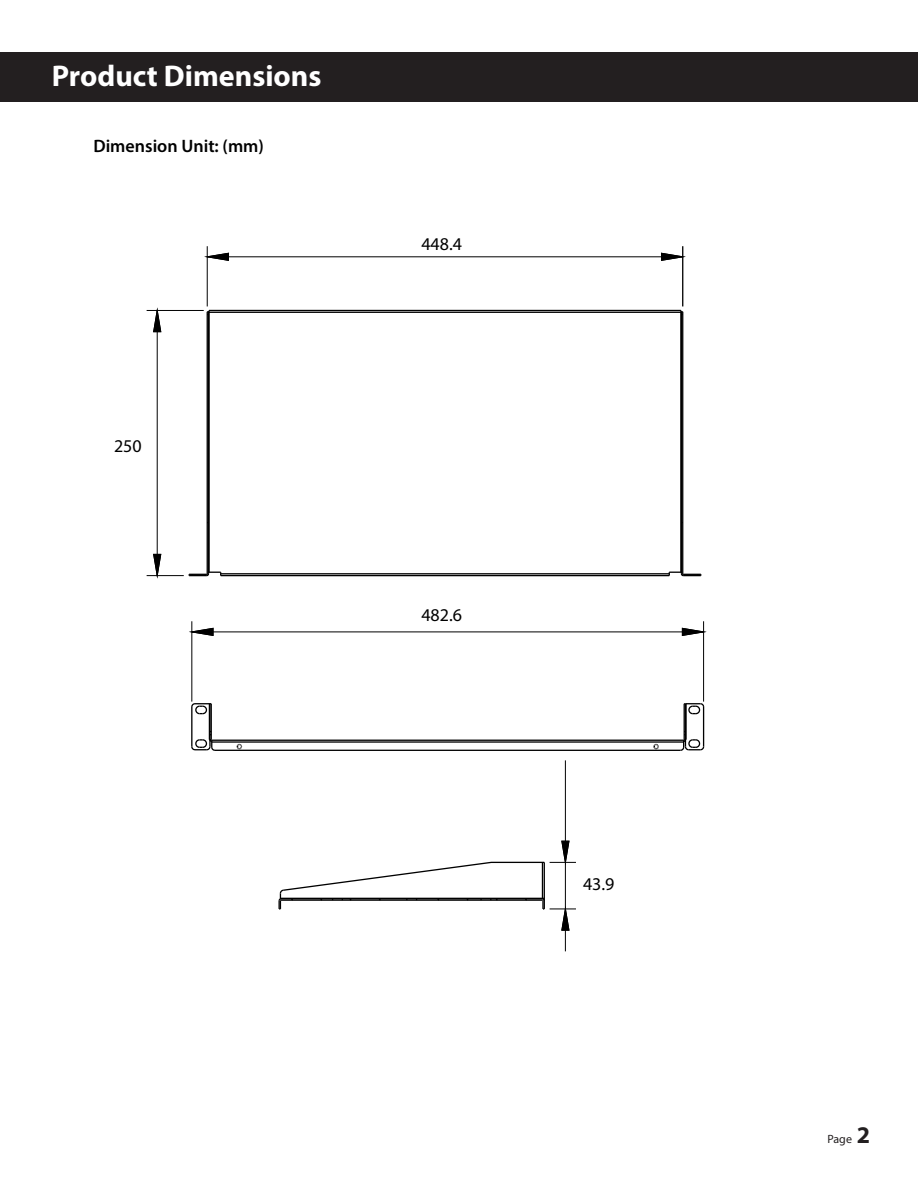
<style>
.page{position:relative;width:918px;height:1188px;background:#fff}
.page>*{position:absolute;margin:0;border:0;box-sizing:border-box;transform-origin:0 0}
.t1{font:700 30px "Myriad Pro";color:#fff}
.t2{font:600 18px "Myriad Pro";color:#000}
.t3{font:18px "Myriad Pro";color:#000}
.t4{font:12px "Myriad Pro";color:#231f20}
.s1{font-weight:700;font-size:24px}
</style>
<div class="page">
<div style="left:0;top:52px;width:918px;height:50px;background:#231f20"></div>
<hr style="left:207px;top:312px;width:1px;height:262px;background:#000">
<hr style="left:208px;top:310px;width:2px;height:262px;background:#000">
<hr style="left:221px;top:575px;width:448px;height:1px;background:#000">
<hr style="left:221px;top:573px;width:448px;height:1px;background:#000">
<hr style="left:209px;top:312px;width:472px;height:1px;background:#000">
<hr style="left:209px;top:310px;width:472px;height:1px;background:#000">
<hr style="left:680px;top:310px;width:2px;height:262px;background:#000">
<hr style="left:682px;top:312px;width:1px;height:262px;background:#000">
<hr style="left:703px;top:707px;width:1px;height:40px;background:#000">
<hr style="left:685px;top:704px;width:2px;height:36px;background:#000">
<hr style="left:684px;top:704px;width:1px;height:36px;background:#000">
<hr style="left:212px;top:740px;width:472px;height:1px;background:#000">
<hr style="left:212px;top:741px;width:472px;height:2px;background:#000">
<hr style="left:215px;top:750px;width:465px;height:1px;background:#000">
<hr style="left:211px;top:704px;width:1px;height:36px;background:#000">
<hr style="left:209px;top:704px;width:2px;height:43px;background:#000">
<hr style="left:191px;top:707px;width:1px;height:40px;background:#000">
<svg style="left:669px;top:572px;width:33px;height:5px"></svg>
<svg style="left:188px;top:572px;width:33px;height:5px"></svg>
<svg style="left:191px;top:703px;width:20px;height:12px"></svg>
<svg style="left:684px;top:703px;width:21px;height:12px"></svg>
<svg style="left:679px;top:731px;width:26px;height:20px"></svg>
<svg style="left:191px;top:731px;width:25px;height:20px"></svg>
<hr style="left:682px;top:246px;width:1px;height:60px;background:#000">
<hr style="left:207px;top:246px;width:1px;height:60px;background:#000">
<hr style="left:228px;top:256px;width:434px;height:1px;background:#000">
<svg style="left:661px;top:253px;width:25px;height:8px"></svg>
<svg style="left:204px;top:253px;width:25px;height:8px"></svg>
<hr style="left:147px;top:310px;width:57px;height:1px;background:#000">
<hr style="left:147px;top:575px;width:37px;height:1px;background:#000">
<hr style="left:157px;top:332px;width:1px;height:222px;background:#000">
<svg style="left:153px;top:307px;width:9px;height:25px"></svg>
<svg style="left:153px;top:554px;width:9px;height:25px"></svg>
<hr style="left:703px;top:621px;width:1px;height:81px;background:#000">
<hr style="left:192px;top:621px;width:1px;height:81px;background:#000">
<hr style="left:213px;top:632px;width:469px;height:1px;background:#000">
<svg style="left:682px;top:628px;width:25px;height:8px"></svg>
<svg style="left:189px;top:628px;width:25px;height:8px"></svg>
<svg style="left:652px;top:743px;width:8px;height:7px"></svg>
<svg style="left:236px;top:742px;width:7px;height:8px"></svg>
<hr style="left:565px;top:760px;width:1px;height:81px;background:#000">
<svg style="left:278px;top:840px;width:298px;height:111px"></svg>
<p class="t1" style="left:52px;top:57px;width:267px">St rage and Service</p>
<p class="t1" style="left:52px;top:57px;width:271px">Product Dimensions</p>
<p class="t2" style="left:93px;top:135px;width:172px">Dimension Unit: (mm)</p>
<p class="t3" style="left:114px;top:434px;width:29px">250</p>
<p class="t3" style="left:421px;top:233px;width:42px">448.4</p>
<p class="t3" style="left:421px;top:604px;width:42px">482.6</p>
<p class="t3" style="left:583px;top:873px;width:33px">43.9</p>
<p class="t4" style="left:827px;top:1131px;width:44px">Page <span class="s1">2</span></p>
</div>
